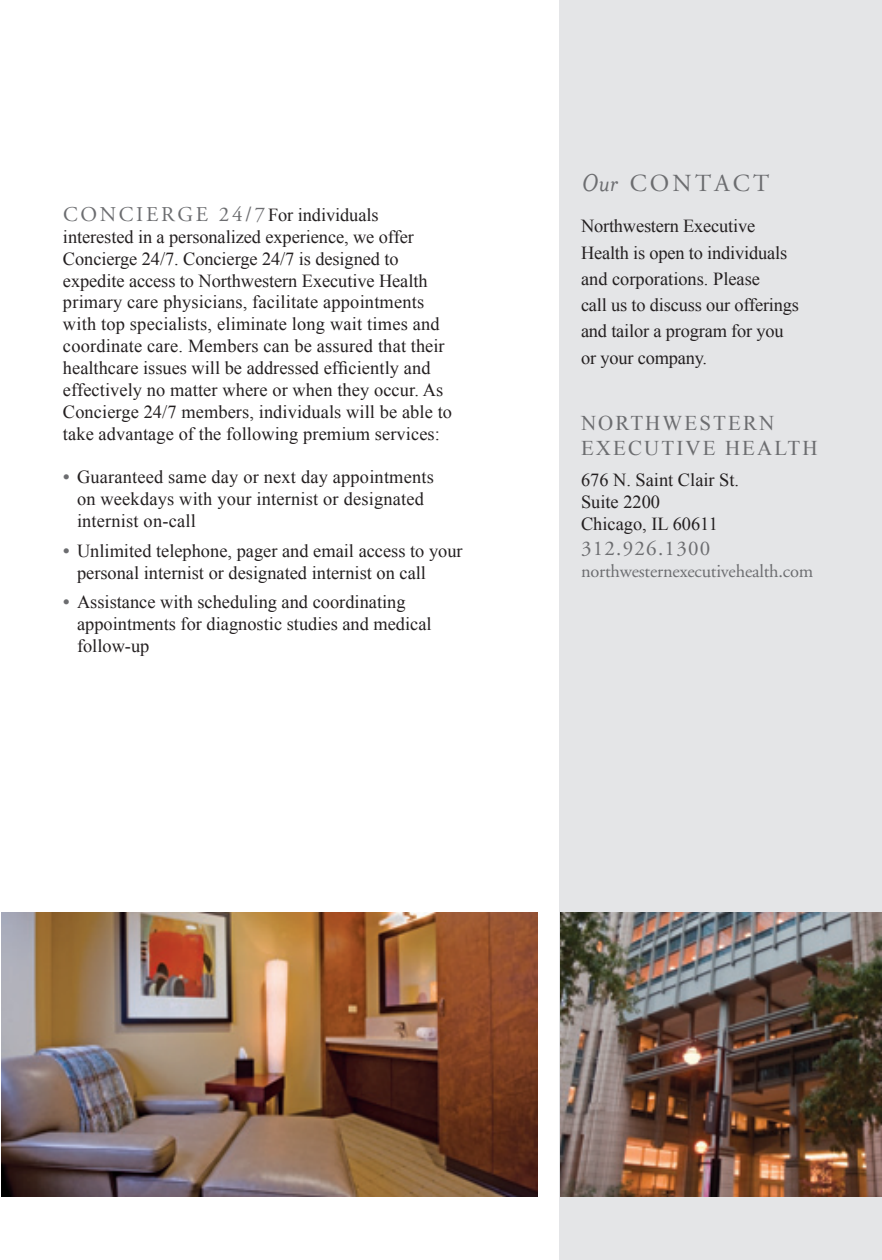
<style>
.page{position:relative;width:882px;height:1260px;background:#fff}
.page>*{position:absolute;margin:0;border:0;box-sizing:border-box;transform-origin:0 0}
.t1{font:24.5px "Adobe Garamond";letter-spacing:.13em;color:#6c6d70}
.t2{font:21px/25.2px "Times New Roman";letter-spacing:.1em;color:#6c6d70}
.t3{font:21px "Adobe Garamond";letter-spacing:.06em;color:#6c6d70}
.t4{font:18.38px/21.9px "Times New Roman";color:#231f20}
.t5{font:18.38px "Adobe Garamond";letter-spacing:-.01em;color:#6c6d70}
.s1{font-family:"Adobe Garamond";font-size:21px;color:#6c6d70}
.s2{font-family:"Adobe Garamond";color:#6c6d70}
.s3{font-family:"Mrs Eaves";font-style:italic;font-size:28px}
</style>
<div class="page">
<div style="left:560px;top:0;width:322px;height:1260px;background:#e4e5e7"></div>
<img style="left:560px;top:913px;width:322px;height:284px">
<img style="left:2px;top:913px;width:535px;height:284px">
<p class="t4" style="left:63px;top:204px;width:391px"><span class="s1">CONCIERGE 24/7</span>For individuals interested in a personalized experience, we offer Concierge 24/7. Concierge 24/7 is designed to expedite access to Northwestern Executive Health primary care physicians, facilitate appointments with top specialists, eliminate long wait times and coordinate care. Members can be assured that their healthcare issues will be addressed efficiently and effectively no matter where or when they occur. As Concierge 24/7 members, individuals will be able to take advantage of the following premium services:</p>
<p class="t4" style="left:77px;top:466px;width:358px;text-indent:-14px"><span class="s2">•</span> Guaranteed same day or next day appointments on weekdays with your internist or designated internist on-call</p>
<p class="t4" style="left:77px;top:540px;width:387px;text-indent:-14px"><span class="s2">•</span> Unlimited telephone, pager and email access to your personal internist or designated internist on call</p>
<p class="t4" style="left:77px;top:591px;width:356px;text-indent:-14px"><span class="s2">•</span> Assistance with scheduling and coordinating appointments for diagnostic studies and medical follow-up</p>
<h1 class="t1" style="left:581px;top:170px;width:190px"><span class="s3">Our</span> CONTACT</h1>
<p class="t4" style="left:581px;top:213px;width:220px;line-height:26.2px">Northwestern Executive<br>Health is open to individuals and corporations. Please<br>call us to discuss our offerings and tailor a program for you or your company.</p>
<p class="t2" style="left:581px;top:410px;width:238px">NORTHWESTERN<br>EXECUTIVE HEALTH</p>
<p class="t4" style="left:581px;top:469px;width:160px">676 N. Saint Clair St.<br>Suite 2200<br>Chicago, IL 60611</p>
<p class="t3" style="left:581px;top:537px;width:131px">312.926.1300</p>
<p class="t5" style="left:581px;top:561px;width:234px">northwesternexecutivehealth.com</p>
</div>
